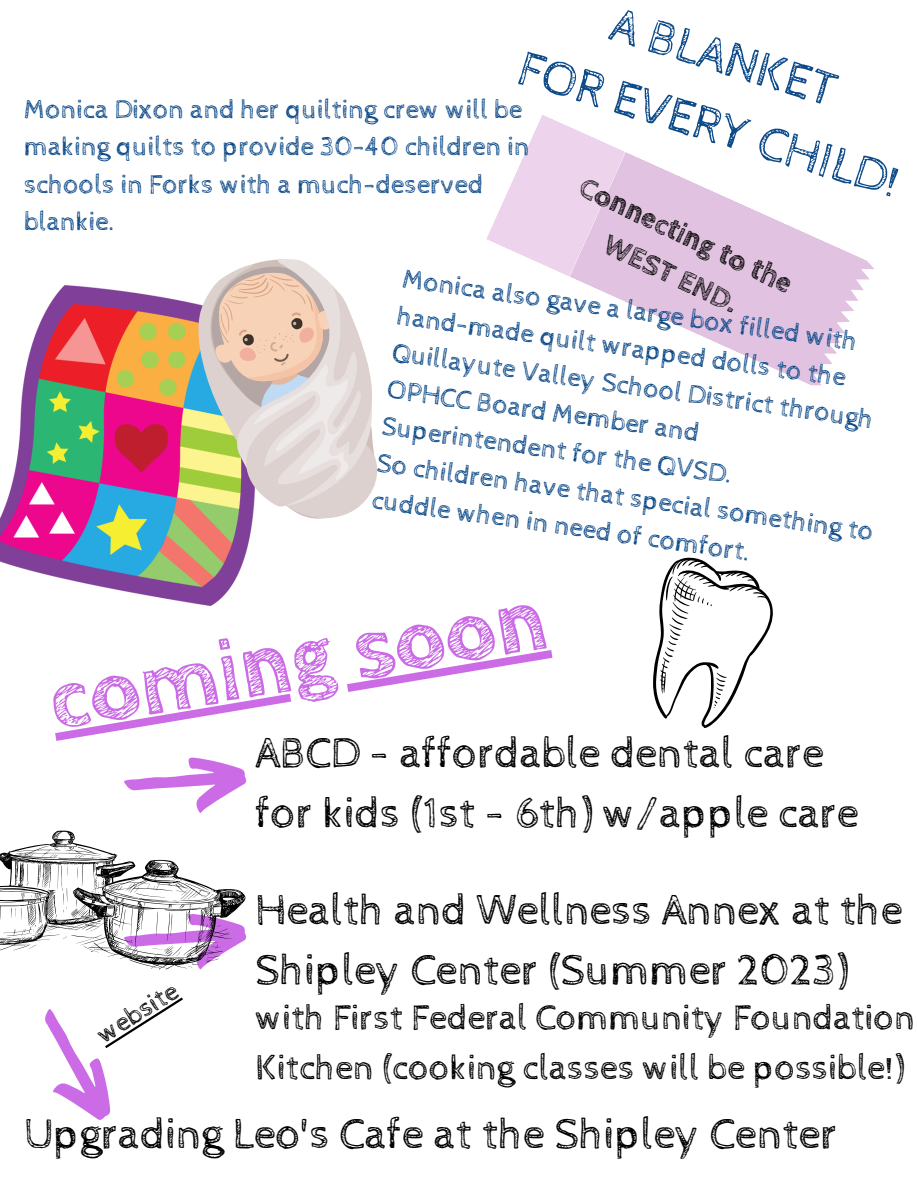
<style>
.page{position:relative;width:918px;height:1188px;background:#fff}
.page>*{position:absolute;margin:0;border:0;box-sizing:border-box;transform-origin:0 0}
.t1{font:700 89.4px "Cabin Sketch";color:#cb6ce6}
.t2{font:49.5px "Cabin Sketch";color:#0d4a89}
.t3{font:44.1px/60.8px "Cabin Sketch";color:#000}
.t4{font:36px/49.5px "Cabin Sketch";color:#000}
.t5{font:700 30px "Cabin Sketch";color:#000}
.t6{font:27px/37.2px "Cabin Sketch";color:#0d4a89}
.t7{font:27px "Cabin Sketch";color:#000}
</style>
<div class="page">
<svg style="left:124px;top:757px;width:123px;height:56px"></svg>
<img style="left:0;top:285px;width:248px;height:321px">
<svg style="left:172px;top:285px;width:2px;height:260px"></svg>
<svg style="left:174px;top:285px;width:166px;height:260px"></svg>
<svg style="left:183px;top:285px;width:12px;height:231px"></svg>
<svg style="left:195px;top:259px;width:183px;height:257px"></svg>
<svg style="left:0;top:831px;width:247px;height:139px"></svg>
<svg style="left:653px;top:557px;width:120px;height:171px"></svg>
<svg style="left:571px;top:152px;width:303px;height:233px;fill:#e1c2e1"></svg>
<svg style="left:487px;top:115px;width:139px;height:162px"></svg>
<svg style="left:55px;top:650px;width:498px;height:91px"></svg>
<svg style="left:45px;top:997px;width:138px;height:123px"></svg>
<p class="t2" style="left:620px;top:-3px;width:236px;rotate:17deg">A BLANKET</p>
<p class="t2" style="left:528px;top:40px;width:398px;rotate:17deg">FOR EVERY CHILD!</p>
<p class="t6" style="left:24px;top:92px;width:507px">Monica Dixon and her quilting crew will be making quilts to provide 30-40 children in schools in Forks with a much-deserved blankie.</p>
<p class="t6" style="left:405px;top:261px;width:487px;rotate:8deg">Monica also gave a large box filled with hand-made quilt wrapped dolls to the<br>Quillayute Valley School District through</p>
<p class="t5" style="left:588px;top:171px;width:234px;rotate:25deg">Connecting to the</p>
<p class="t5" style="left:612px;top:228px;width:147px;rotate:25deg">WEST END.</p>
<p class="t6" style="left:390px;top:371px;width:316px;rotate:8deg">OPHCC Board Member and</p>
<p class="t6" style="left:380px;top:445px;width:503px;rotate:8deg">So children have that special something to cuddle when in need of comfort.</p>
<p class="t6" style="left:385px;top:408px;width:355px;rotate:8deg">Superintendent for the QVSD.</p>
<p class="t1" style="left:41px;top:654px;width:505px;rotate:-10deg">coming soon</p>
<p class="t3" style="left:256px;top:724px;width:570px">ABCD - affordable dental care</p>
<p class="t3" style="left:256px;top:784px;width:605px">for kids (1st - 6th) w/apple care</p>
<p class="t3" style="left:256px;top:881px;width:649px">Health and Wellness Annex at the<br>Shipley Center (Summer 2023)</p>
<p class="t4" style="left:256px;top:994px;width:661px">with First Federal Community Foundation<br>Kitchen (cooking classes will be possible!)</p>
<p class="t3" style="left:24px;top:1105px;width:815px">Upgrading Leo's Cafe at the Shipley Center</p>
<p class="t7" style="left:91px;top:1024px;width:92px;rotate:-32deg">website</p>
</div>
